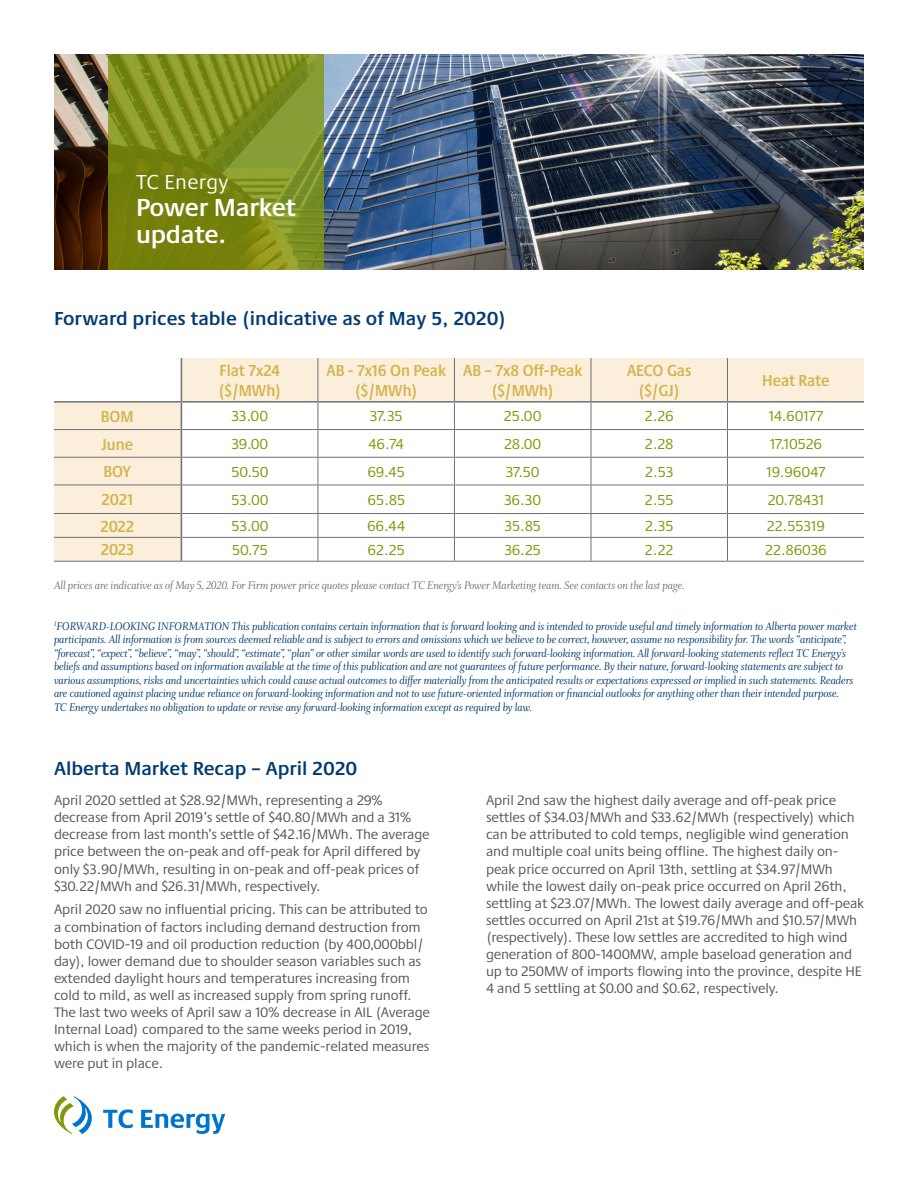
<style>
.page{position:relative;width:918px;height:1188px;background:#fff}
.page>*{position:absolute;margin:0;border:0;box-sizing:border-box;transform-origin:0 0}
.t1{font:600 25.5px/27px "Praxis Next";letter-spacing:-.01em;color:#fff}
.t2{font:21px "Praxis Next";letter-spacing:.02em;color:#fff}
.H-2{font:600 19.5px "Praxis Next";color:#003b71}
.Table_Header{font:600 condensed 16.5px/19.8px "Praxis Next";color:#d4b44d;text-align:center}
.Table_Text{font:15px "Praxis Next";letter-spacing:-.015em;color:#81980d}
.Main{font:14.25px/17.1px "Praxis Next";letter-spacing:-.01em;color:#54575a}
.H-2-2{font:italic 12px/13.5px "Whitman Display";color:#003b71}
.footer_note{font:italic 12px "Whitman Display";color:#717074}
</style>
<div class="page">
<img style="left:54px;top:54px;width:810px;height:216px">
<svg style="left:103px;top:1109px;width:30px;height:19px"></svg>
<svg style="left:141px;top:1110px;width:84px;height:24px"></svg>
<svg style="left:54px;top:1096px;width:38px;height:38px"></svg>
<svg style="left:109px;top:54px;width:215px;height:216px;background:#7d8d1c"></svg>
<svg style="left:54px;top:358px;width:810px;height:203px"></svg>
<hr style="left:181px;top:358px;width:1px;height:43px;background:#717074">
<svg style="left:181px;top:403px;width:1px;height:158px"></svg>
<hr style="left:318px;top:358px;width:1px;height:43px;background:#717074">
<hr style="left:454px;top:358px;width:1px;height:43px;background:#717074">
<hr style="left:591px;top:358px;width:1px;height:43px;background:#717074">
<hr style="left:727px;top:358px;width:1px;height:43px;background:#717074">
<svg style="left:318px;top:403px;width:1px;height:158px"></svg>
<svg style="left:454px;top:403px;width:1px;height:158px"></svg>
<svg style="left:591px;top:403px;width:1px;height:158px"></svg>
<svg style="left:727px;top:403px;width:1px;height:158px"></svg>
<hr style="left:54px;top:429px;width:127px;height:1px;background:#717074">
<hr style="left:181px;top:429px;width:137px;height:1px;background:#717074">
<hr style="left:318px;top:429px;width:136px;height:1px;background:#717074">
<hr style="left:454px;top:429px;width:137px;height:1px;background:#717074">
<hr style="left:591px;top:429px;width:136px;height:1px;background:#717074">
<hr style="left:727px;top:429px;width:137px;height:1px;background:#717074">
<hr style="left:54px;top:457px;width:127px;height:1px;background:#717074">
<hr style="left:181px;top:457px;width:137px;height:1px;background:#717074">
<hr style="left:318px;top:457px;width:136px;height:1px;background:#717074">
<hr style="left:454px;top:457px;width:137px;height:1px;background:#717074">
<hr style="left:591px;top:457px;width:136px;height:1px;background:#717074">
<hr style="left:727px;top:457px;width:137px;height:1px;background:#717074">
<hr style="left:54px;top:485px;width:127px;height:1px;background:#717074">
<hr style="left:181px;top:485px;width:137px;height:1px;background:#717074">
<hr style="left:318px;top:485px;width:136px;height:1px;background:#717074">
<hr style="left:454px;top:485px;width:137px;height:1px;background:#717074">
<hr style="left:591px;top:485px;width:136px;height:1px;background:#717074">
<hr style="left:727px;top:485px;width:137px;height:1px;background:#717074">
<hr style="left:54px;top:513px;width:127px;height:1px;background:#717074">
<hr style="left:181px;top:513px;width:137px;height:1px;background:#717074">
<hr style="left:318px;top:513px;width:136px;height:1px;background:#717074">
<hr style="left:591px;top:513px;width:136px;height:1px;background:#717074">
<hr style="left:727px;top:513px;width:137px;height:1px;background:#717074">
<hr style="left:54px;top:401px;width:127px;height:2px;background:#717074">
<hr style="left:181px;top:401px;width:137px;height:2px;background:#717074">
<hr style="left:318px;top:401px;width:136px;height:2px;background:#717074">
<hr style="left:454px;top:401px;width:137px;height:2px;background:#717074">
<hr style="left:591px;top:401px;width:136px;height:2px;background:#717074">
<hr style="left:727px;top:401px;width:137px;height:2px;background:#717074">
<hr style="left:454px;top:513px;width:137px;height:1px;background:#717074">
<hr style="left:54px;top:537px;width:127px;height:1px;background:#717074">
<hr style="left:181px;top:537px;width:137px;height:1px;background:#717074">
<hr style="left:318px;top:537px;width:136px;height:1px;background:#717074">
<hr style="left:454px;top:537px;width:137px;height:1px;background:#717074">
<hr style="left:591px;top:537px;width:136px;height:1px;background:#717074">
<hr style="left:727px;top:537px;width:137px;height:1px;background:#717074">
<hr style="left:54px;top:561px;width:127px;height:1px;background:#717074">
<hr style="left:181px;top:561px;width:137px;height:1px;background:#717074">
<hr style="left:318px;top:561px;width:136px;height:1px;background:#717074">
<hr style="left:454px;top:561px;width:137px;height:1px;background:#717074">
<hr style="left:591px;top:561px;width:136px;height:1px;background:#717074">
<hr style="left:727px;top:561px;width:137px;height:1px;background:#717074">
<h2 class="t2" style="left:136px;top:166px;width:94px">TC Energy</h2>
<h1 class="t1" style="left:136px;top:193px;width:161px">Power Market update.</h1>
<p class="H-2" style="left:54px;top:303px;width:454px">Forward prices table (indicative as of May 5, 2020)</p>
<p class="Table_Header" style="left:218px;top:360px;width:65px;text-align:left">Flat 7x24 ($/MWh)</p>
<p class="Table_Header" style="left:327px;top:360px;width:121px">AB - 7x16 On Peak ($/MWh)</p>
<p class="Table_Header" style="left:463px;top:360px;width:120px">AB – 7x8 Off-Peak ($/MWh)</p>
<p class="Table_Header" style="left:627px;top:360px;width:66px">AECO Gas ($/GJ)</p>
<p class="Table_Header" style="left:762px;top:370px;width:69px">Heat Rate</p>
<p class="Table_Header" style="left:101px;top:406px;width:34px">BOM</p>
<p class="Table_Text" style="left:232px;top:405px;width:38px">33.00</p>
<p class="Table_Text" style="left:370px;top:405px;width:34px">37.35</p>
<p class="Table_Text" style="left:504px;top:405px;width:39px">25.00</p>
<p class="Table_Text" style="left:645px;top:405px;width:31px">2.26</p>
<p class="Table_Text" style="left:768px;top:405px;width:56px">14.60177</p>
<p class="Table_Header" style="left:102px;top:433px;width:33px">June</p>
<p class="Table_Text" style="left:231px;top:433px;width:38px">39.00</p>
<p class="Table_Text" style="left:368px;top:433px;width:38px">46.74</p>
<p class="Table_Text" style="left:504px;top:433px;width:39px">28.00</p>
<p class="Table_Text" style="left:645px;top:433px;width:30px">2.28</p>
<p class="Table_Text" style="left:770px;top:433px;width:54px">17.10526</p>
<p class="Table_Header" style="left:104px;top:461px;width:29px">BOY</p>
<p class="Table_Text" style="left:231px;top:460px;width:39px">50.50</p>
<p class="Table_Text" style="left:368px;top:460px;width:39px">69.45</p>
<p class="Table_Text" style="left:506px;top:460px;width:35px">37.50</p>
<p class="Table_Text" style="left:645px;top:460px;width:29px">2.53</p>
<p class="Table_Text" style="left:766px;top:460px;width:61px">19.96047</p>
<p class="Table_Header" style="left:102px;top:489px;width:33px">2021</p>
<p class="Table_Text" style="left:231px;top:488px;width:39px">53.00</p>
<p class="Table_Text" style="left:367px;top:488px;width:39px">65.85</p>
<p class="Table_Text" style="left:504px;top:488px;width:38px">36.30</p>
<p class="Table_Text" style="left:645px;top:488px;width:30px">2.55</p>
<p class="Table_Text" style="left:768px;top:488px;width:58px">20.78431</p>
<p class="Table_Header" style="left:100px;top:515px;width:35px">2022</p>
<p class="Table_Text" style="left:231px;top:515px;width:39px">53.00</p>
<p class="Table_Text" style="left:367px;top:515px;width:40px">66.44</p>
<p class="Table_Text" style="left:504px;top:515px;width:38px">35.85</p>
<p class="Table_Text" style="left:645px;top:515px;width:30px">2.35</p>
<p class="Table_Text" style="left:767px;top:515px;width:60px">22.55319</p>
<p class="Table_Header" style="left:101px;top:539px;width:35px">2023</p>
<p class="Table_Text" style="left:232px;top:539px;width:37px">50.75</p>
<p class="Table_Text" style="left:368px;top:539px;width:39px">62.25</p>
<p class="Table_Text" style="left:504px;top:539px;width:38px">36.25</p>
<p class="Table_Text" style="left:645px;top:539px;width:30px">2.22</p>
<p class="Table_Text" style="left:765px;top:539px;width:63px">22.86036</p>
<p class="footer_note" style="left:54px;top:579px;width:632px">All prices are indicative as of May 5, 2020. For Firm power price quotes please contact TC Energy’s Power Marketing team. See contacts on the last page.</p>
<p class="H-2-2" style="left:54px;top:619px;width:804px"><sup>1</sup>FORWARD-LOOKING INFORMATION This publication contains certain information that is forward looking and is intended to provide useful and timely information to Alberta power market participants. All information is from sources deemed reliable and is subject to errors and omissions which we believe to be correct, however, assume no responsibility for. The words “anticipate”, “forecast”, “expect”, “believe”, “may”, “should”, “estimate”, “plan” or other similar words are used to identify such forward-looking information. All forward-looking statements reflect TC Energy’s beliefs and assumptions based on information available at the time of this publication and are not guarantees of future performance. By their nature, forward-looking statements are subject to various assumptions, risks and uncertainties which could cause actual outcomes to differ materially from the anticipated results or expectations expressed or implied in such statements. Readers are cautioned against placing undue reliance on forward-looking information and not to use future-oriented information or financial outlooks for anything other than their intended purpose.<br>TC Energy undertakes no obligation to update or revise any forward-looking information except as required by law.</p>
<p class="H-2" style="left:54px;top:753px;width:305px">Alberta Market Recap – April 2020</p>
<p class="Main" style="left:54px;top:791px;width:377px">April 2020 settled at $28.92/MWh, representing a 29% decrease from April 2019’s settle of $40.80/MWh and a 31% decrease from last month’s settle of $42.16/MWh. The average price between the on-peak and off-peak for April differed by only $3.90/MWh, resulting in on-peak and off-peak prices of $30.22/MWh and $26.31/MWh, respectively.</p>
<p class="Main" style="left:54px;top:901px;width:377px">April 2020 saw no influential pricing. This can be attributed to a combination of factors including demand destruction from both COVID-19 and oil production reduction (by 400,000bbl/ day), lower demand due to shoulder season variables such as extended daylight hours and temperatures increasing from cold to mild, as well as increased supply from spring runoff.<br>The last two weeks of April saw a 10% decrease in AIL (Average Internal Load) compared to the same weeks period in 2019, which is when the majority of the pandemic-related measures were put in place.</p>
<p class="Main" style="left:486px;top:791px;width:379px">April 2nd saw the highest daily average and off-peak price settles of $34.03/MWh and $33.62/MWh (respectively) which can be attributed to cold temps, negligible wind generation and multiple coal units being offline. The highest daily on&shy;peak price occurred on April 13th, settling at $34.97/MWh while the lowest daily on-peak price occurred on April 26th, settling at $23.07/MWh. The lowest daily average and off-peak settles occurred on April 21st at $19.76/MWh and $10.57/MWh (respectively). These low settles are accredited to high wind generation of 800-1400MW, ample baseload generation and up to 250MW of imports flowing into the province, despite HE 4 and 5 settling at $0.00 and $0.62, respectively.</p>
</div>
